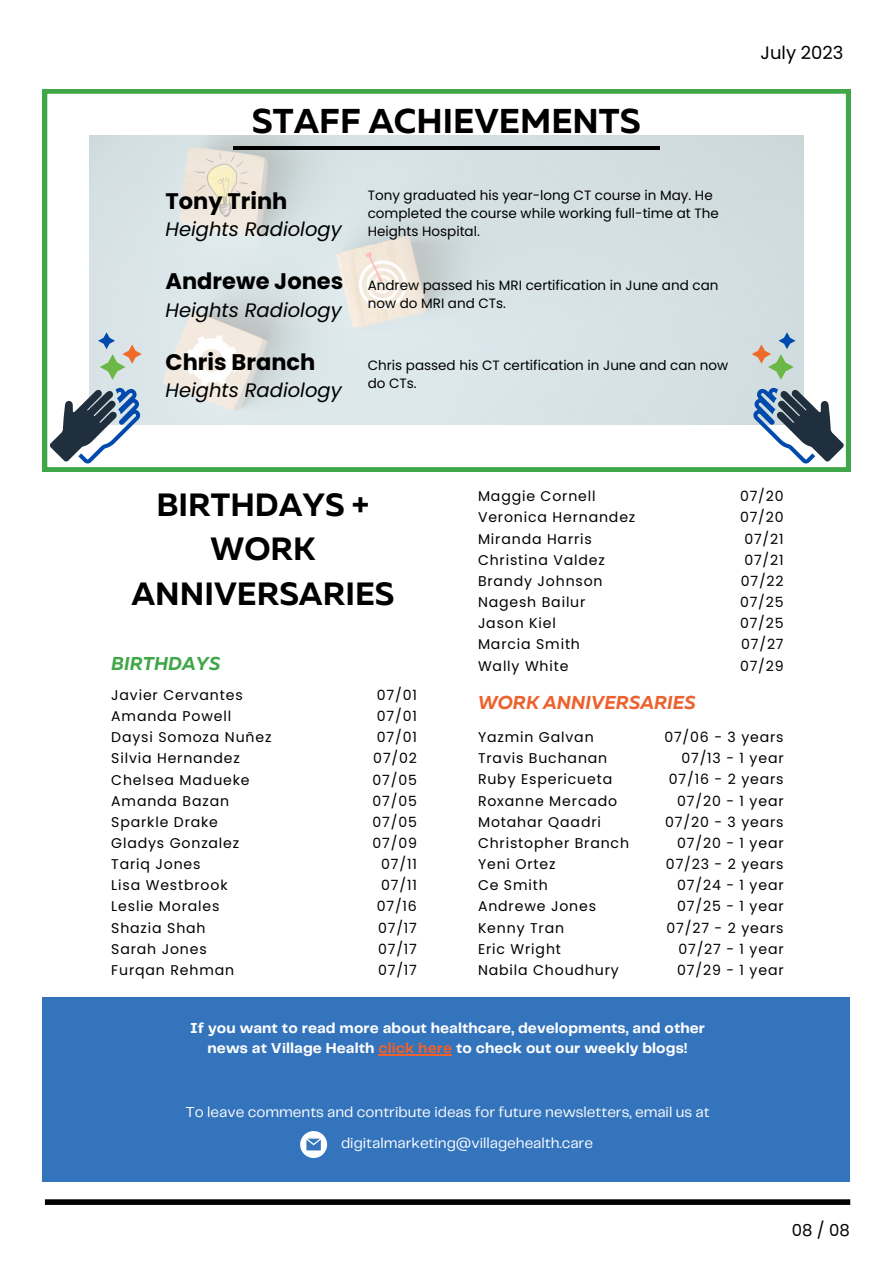
<style>
.page{position:relative;width:893px;height:1264px;background:#fff}
.page>*{position:absolute;margin:0;border:0;box-sizing:border-box;transform-origin:0 0}
.t1{font:700 34.35px "Muller";color:#000}
.t2{font:700 32.1px/44.7px "Muller";color:#000;text-align:center}
.t3{font:700 22.5px "Poppins";color:#000}
.t4{font:italic 19.5px "Poppins";color:#000}
.t5{font:italic 700 18.6px "Muller";color:#ec612d}
.t6{font:italic 700 18.6px "Muller";color:#3fa747}
.t7{font:18px "Poppins";color:#000}
.t8{font:16.5px "Poppins";color:#000}
.t9{font:700 15px/20.2px "Telegraf";letter-spacing:.005em;color:#fff;text-align:center}
.t10{font:15px "Telegraf";color:#fff}
.t11{font:14.1px "Poppins";letter-spacing:.06em;color:#000}
.t12{font:13.5px/18px "Poppins";color:#000}
.s1{color:#ec612d}
</style>
<div class="page">
<div style="left:45px;top:1199px;width:805px;height:5px;background:#000"></div>
<div style="left:43px;top:997px;width:806px;height:184px;background:#3474bd"></div>
<svg style="left:300px;top:1131px;width:27px;height:26px"></svg>
<svg style="left:43px;top:89px;width:807px;height:382px"></svg>
<svg style="left:752px;top:387px;width:91px;height:76px"></svg>
<svg style="left:751px;top:332px;width:44px;height:48px;background:#bdcac1"></svg>
<svg style="left:50px;top:387px;width:91px;height:76px"></svg>
<svg style="left:98px;top:332px;width:44px;height:48px;background:#c4d0c7"></svg>
<hr style="left:233px;top:146px;width:426px;height:3px;background:#000">
<hr style="left:378px;top:1054px;width:74px;height:1px;background:#ec612d">
<p class="t1" style="left:252px;top:107px;width:390px">STAFF ACHIEVEMENTS</p>
<p class="t3" style="left:165px;top:185px;width:123px">Tony Trinh</p>
<p class="t4" style="left:165px;top:215px;width:178px">Heights Radiology</p>
<p class="t3" style="left:165px;top:266px;width:179px">Andrewe Jones</p>
<p class="t4" style="left:165px;top:296px;width:178px">Heights Radiology</p>
<p class="t3" style="left:165px;top:346px;width:151px">Chris Branch</p>
<p class="t4" style="left:165px;top:377px;width:178px">Heights Radiology</p>
<p class="t12" style="left:367px;top:186px;width:352px">Tony graduated his year-long CT course in May. He completed the course while working full-time at The<br>Heights Hospital.</p>
<p class="t12" style="left:367px;top:276px;width:352px">Andrew passed his MRI certification in June and can now do MRI and CTs.</p>
<p class="t12" style="left:367px;top:357px;width:362px">Chris passed his CT certification in June and can now do CTs.</p>
<p class="t7" style="left:760px;top:40px;width:84px">July 2023</p>
<p class="t2" style="left:131px;top:484px;width:264px">BIRTHDAYS +<br>WORK<br>ANNIVERSARIES</p>
<p class="t6" style="left:111px;top:656px;width:110px">BIRTHDAYS</p>
<p class="t11" style="left:478px;top:486px;width:119px">Maggie Cornell</p>
<p class="t11" style="left:478px;top:507px;width:159px">Veronica Hernandez</p>
<p class="t11" style="left:478px;top:529px;width:115px">Miranda Harris</p>
<p class="t11" style="left:478px;top:550px;width:128px">Christina Valdez</p>
<p class="t11" style="left:478px;top:571px;width:126px">Brandy Johnson</p>
<p class="t11" style="left:478px;top:592px;width:109px">Nagesh Bailur</p>
<p class="t11" style="left:478px;top:613px;width:79px">Jason Kiel</p>
<p class="t11" style="left:478px;top:634px;width:103px">Marcia Smith</p>
<p class="t11" style="left:478px;top:655px;width:92px">Wally White</p>
<p class="t11" style="left:740px;top:486px;width:45px">07/20</p>
<p class="t11" style="left:740px;top:507px;width:45px">07/20</p>
<p class="t11" style="left:744px;top:529px;width:41px">07/21</p>
<p class="t11" style="left:744px;top:550px;width:41px">07/21</p>
<p class="t11" style="left:740px;top:571px;width:44px">07/22</p>
<p class="t11" style="left:740px;top:592px;width:45px">07/25</p>
<p class="t11" style="left:740px;top:613px;width:45px">07/25</p>
<p class="t11" style="left:741px;top:634px;width:44px">07/27</p>
<p class="t11" style="left:740px;top:655px;width:45px">07/29</p>
<p class="t11" style="left:111px;top:685px;width:133px">Javier Cervantes</p>
<p class="t11" style="left:111px;top:706px;width:121px">Amanda Powell</p>
<p class="t11" style="left:111px;top:727px;width:162px">Daysi Somoza Nuñez</p>
<p class="t11" style="left:111px;top:748px;width:130px">Silvia Hernandez</p>
<p class="t11" style="left:111px;top:769px;width:140px">Chelsea Madueke</p>
<p class="t11" style="left:111px;top:790px;width:119px">Amanda Bazan</p>
<p class="t11" style="left:111px;top:812px;width:108px">Sparkle Drake</p>
<p class="t11" style="left:111px;top:833px;width:129px">Gladys Gonzalez</p>
<p class="t11" style="left:111px;top:854px;width:91px">Tariq Jones</p>
<p class="t11" style="left:111px;top:875px;width:118px">Lisa Westbrook</p>
<p class="t11" style="left:111px;top:896px;width:110px">Leslie Morales</p>
<p class="t11" style="left:111px;top:917px;width:96px">Shazia Shah</p>
<p class="t11" style="left:111px;top:938px;width:97px">Sarah Jones</p>
<p class="t11" style="left:111px;top:960px;width:124px">Furqan Rehman</p>
<p class="t11" style="left:377px;top:685px;width:42px">07/01</p>
<p class="t11" style="left:377px;top:706px;width:42px">07/01</p>
<p class="t11" style="left:377px;top:727px;width:42px">07/01</p>
<p class="t11" style="left:373px;top:748px;width:45px">07/02</p>
<p class="t11" style="left:372px;top:769px;width:46px">07/05</p>
<p class="t11" style="left:372px;top:790px;width:46px">07/05</p>
<p class="t11" style="left:372px;top:812px;width:46px">07/05</p>
<p class="t11" style="left:372px;top:833px;width:46px">07/09</p>
<p class="t11" style="left:381px;top:854px;width:37px">07/11</p>
<p class="t11" style="left:381px;top:875px;width:37px">07/11</p>
<p class="t11" style="left:377px;top:896px;width:42px">07/16</p>
<p class="t11" style="left:378px;top:917px;width:40px">07/17</p>
<p class="t11" style="left:378px;top:938px;width:40px">07/17</p>
<p class="t11" style="left:378px;top:960px;width:40px">07/17</p>
<p class="t5" style="left:478px;top:694px;width:219px">WORK ANNIVERSARIES</p>
<p class="t11" style="left:478px;top:727px;width:117px">Yazmin Galvan</p>
<p class="t11" style="left:478px;top:748px;width:131px">Travis Buchanan</p>
<p class="t11" style="left:478px;top:769px;width:136px">Ruby Espericueta</p>
<p class="t11" style="left:478px;top:790px;width:141px">Roxanne Mercado</p>
<p class="t11" style="left:478px;top:811px;width:124px">Motahar Qaadri</p>
<p class="t11" style="left:478px;top:833px;width:153px">Christopher Branch</p>
<p class="t11" style="left:478px;top:854px;width:79px">Yeni Ortez</p>
<p class="t11" style="left:478px;top:875px;width:71px">Ce Smith</p>
<p class="t11" style="left:478px;top:896px;width:119px">Andrewe Jones</p>
<p class="t11" style="left:478px;top:917px;width:88px">Kenny Tran</p>
<p class="t11" style="left:478px;top:938px;width:84px">Eric Wright</p>
<p class="t11" style="left:478px;top:960px;width:142px">Nabila Choudhury</p>
<p class="t11" style="left:664px;top:727px;width:121px">07/06 - 3 years</p>
<p class="t11" style="left:681px;top:748px;width:104px">07/13 - 1 year</p>
<p class="t11" style="left:669px;top:769px;width:116px">07/16 - 2 years</p>
<p class="t11" style="left:677px;top:790px;width:108px">07/20 - 1 year</p>
<p class="t11" style="left:665px;top:811px;width:120px">07/20 - 3 years</p>
<p class="t11" style="left:677px;top:833px;width:108px">07/20 - 1 year</p>
<p class="t11" style="left:666px;top:854px;width:119px">07/23 - 2 years</p>
<p class="t11" style="left:677px;top:875px;width:108px">07/24 - 1 year</p>
<p class="t11" style="left:677px;top:896px;width:108px">07/25 - 1 year</p>
<p class="t11" style="left:666px;top:917px;width:119px">07/27 - 2 years</p>
<p class="t11" style="left:678px;top:938px;width:107px">07/27 - 1 year</p>
<p class="t11" style="left:677px;top:960px;width:108px">07/29 - 1 year</p>
<p class="t9" style="left:190px;top:1018px;width:516px">If you want to read more about healthcare, developments, and other news at Village Health <span class="s1">click here</span> to check out our weekly blogs!</p>
<p class="t10" style="left:185px;top:1105px;width:525px">To leave comments and contribute ideas for future newsletters, email us at</p>
<p class="t10" style="left:341px;top:1136px;width:253px">digitalmarketing@villagehealth.care</p>
<p class="t8" style="left:791px;top:1218px;width:60px">08 / 08</p>
</div>
